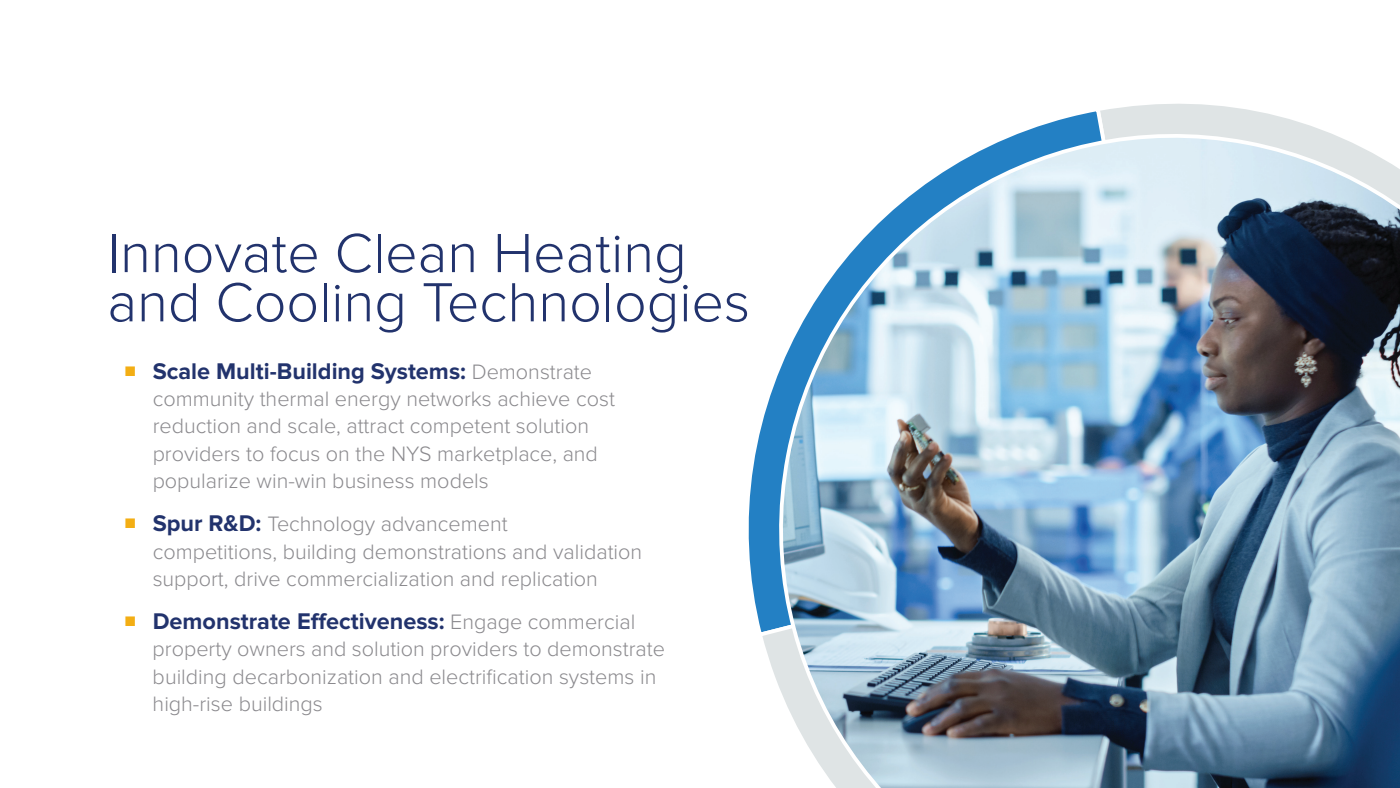
<style>
.page{position:relative;width:1400px;height:788px;background:#fff}
.page>*{position:absolute;margin:0;border:0;box-sizing:border-box;transform-origin:0 0}
.t1{font:300 57.14px/49.2px "Proxima Nova";color:#22336d}
.t2{font:700 23.54px "Proxima Nova";color:#22336d}
.t3{font:300 21.61px/27.2px "Proxima Nova";color:#8b8a8e}
.s1{font-weight:400;font-size:16.62px;color:#f3ae14}
.s2{font-weight:300;font-size:21.61px;color:#8b8a8e}
.s3{font-weight:700;font-size:23.54px;color:#22336d}
</style>
<div class="page">
<img style="left:748px;top:104px;width:652px;height:684px">
<h2 class="t1" style="left:107px;top:229px;width:644px">Innovate Clean Heating and Cooling Technologies</h2>
<p class="t2" style="left:125px;top:357px;width:469px"><span class="s1">■</span> Scale Multi-Building Systems: <span class="s2">Demonstrate</span></p>
<p class="t3" style="left:153px;top:385px;width:464px">community thermal energy networks achieve cost reduction and scale, attract competent solution providers to focus on the NYS marketplace, and popularize win-win business models</p>
<p class="t3" style="left:153px;top:510px;width:491px;text-indent:-28px"><span class="s1">■</span> <span class="s3">Spur R&amp;D:</span> Technology advancement<br>competitions, building demonstrations and validation support, drive commercialization and replication</p>
<p class="t2" style="left:125px;top:607px;width:512px"><span class="s1">■</span> Demonstrate Efectiveness: <span class="s2">Engage commercial</span></p>
<p class="t3" style="left:153px;top:635px;width:514px">property owners and solution providers to demonstrate building decarbonization and electrifcation systems in high-rise buildings</p>
</div>
